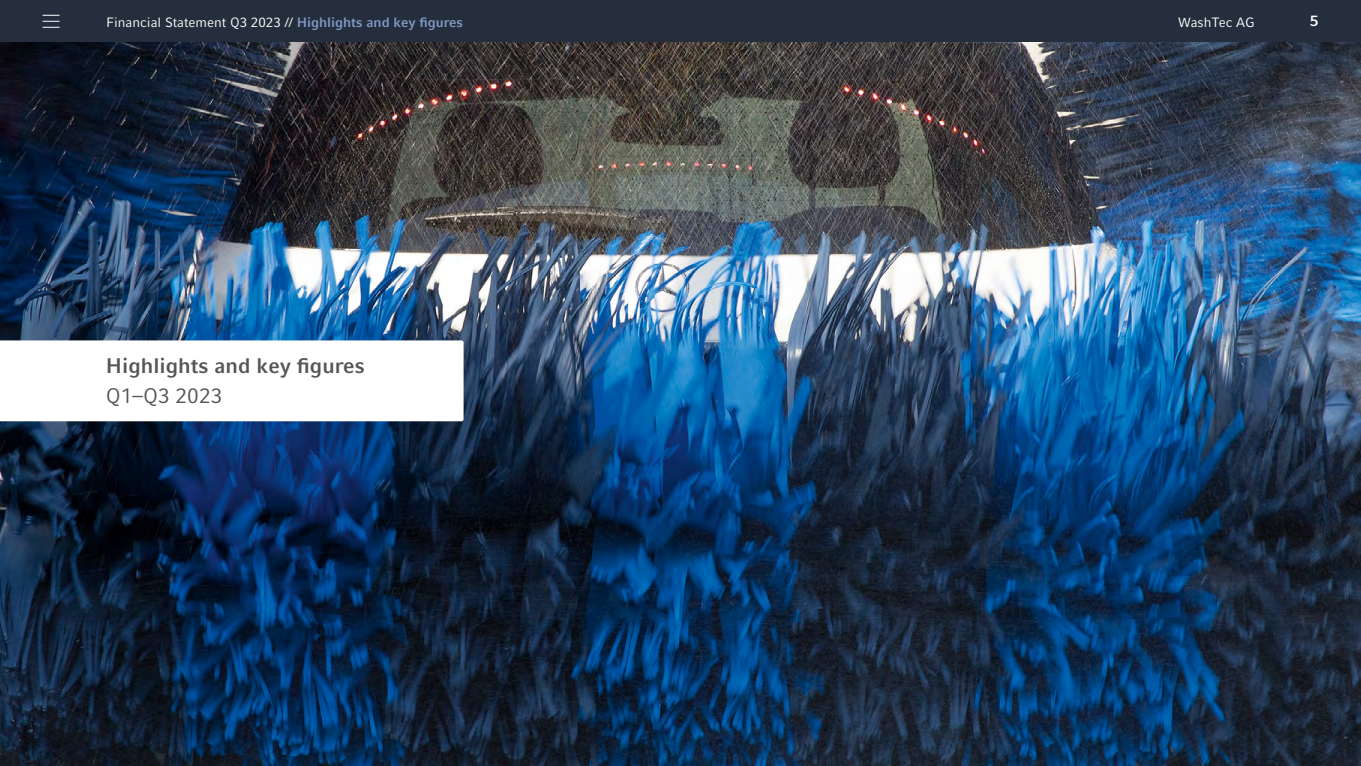
<style>
.page{position:relative;width:1361px;height:766px;background:#fff}
.page>*{position:absolute;margin:0;border:0;box-sizing:border-box;transform-origin:0 0}
.t1{font:700 21px "Compatil Fact LT Pro";color:#565656}
.t2{font:21px "Compatil Fact LT Pro";color:#565656}
.t3{font:700 15px "Compatil Fact LT Pro";color:#fff}
.t4{font:13.5px "Compatil Fact LT Pro";color:#fff}
.s1{font-weight:700;color:#829ac7}
</style>
<div class="page">
<div style="left:0;top:0;width:1361px;height:43px;background:#242e3c"></div>
<svg style="left:43px;top:15px;width:17px;height:13px"></svg>
<img style="left:0;top:43px;width:1361px;height:722px">
<svg style="left:0;top:340px;width:463px;height:81px"></svg>
<p class="t4" style="left:106px;top:15px;width:358px">Financial Statement Q3 2023 // <span class="s1">Highlights and key figures</span></p>
<p class="t4" style="left:1178px;top:15px;width:78px">WashTec AG</p>
<p class="t3" style="left:1310px;top:12px;width:10px">5</p>
<h1 class="t1" style="left:106px;top:353px;width:260px">Highlights and key figures</h1>
<h1 class="t2" style="left:106px;top:383px;width:118px">Q1–Q3 2023</h1>
</div>
